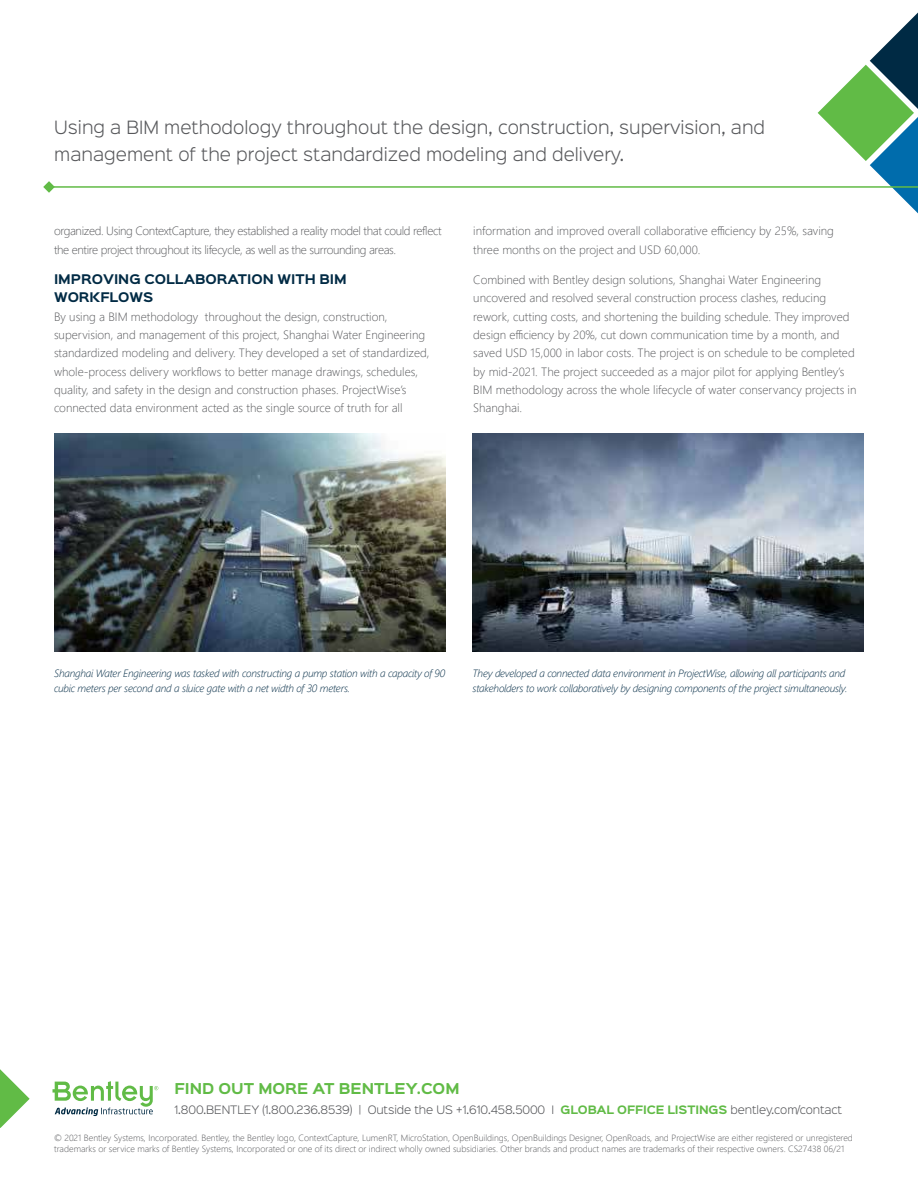
<style>
.page{position:relative;width:918px;height:1188px;background:#fff}
.page>*{position:absolute;margin:0;border:0;box-sizing:border-box;transform-origin:0 0}
.t1{font:300 16.5px/27px "Sinkin Sans 300";color:#57585b}
.t2{font:700 13.5px "Sinkin Sans 700";color:#61bb46}
.t3{font:300 12px/18.3px "Segoe UI";color:#57585b}
.t4{font:300 12px/18.3px "Segoe UI";letter-spacing:-.03em;color:#57585b}
.t5{font:700 12px/18.3px "Sinkin Sans 700";color:#002a44}
.t6{font:italic 300 10.5px/15px "Segoe UI";letter-spacing:-.02em;color:#002a44}
.t7{font:300 10.5px "Sinkin Sans 300";letter-spacing:-.01em;color:#57585b}
.t8{font:300 9px/10.8px "Segoe UI";color:#57585b}
.s1{font-family:"Sinkin Sans 700";font-weight:700;color:#61bb46}
</style>
<div class="page">
<svg style="left:818px;top:13px;width:100px;height:200px"></svg>
<svg style="left:0;top:1069px;width:30px;height:59px"></svg>
<svg style="left:52px;top:1081px;width:106px;height:35px"></svg>
<img style="left:54px;top:434px;width:392px;height:217px">
<img style="left:472px;top:434px;width:392px;height:218px">
<hr style="left:49px;top:186px;width:869px;height:2px;background:#61bb46">
<svg style="left:43px;top:181px;width:12px;height:12px"></svg>
<h1 class="t1" style="left:54px;top:115px;width:713px">Using a BIM methodology throughout the design, construction, supervision, and management of the project standardized modeling and delivery.</h1>
<p class="t4" style="left:54px;top:221px;width:389px">organized. Using ContextCapture, they established a reality model that could reflect the entire project throughout its lifecycle, as well as the surrounding areas.</p>
<p class="t5" style="left:54px;top:271px;width:294px">IMPROVING COLLABORATION WITH BIM<br>WORKFLOWS</p>
<p class="t3" style="left:54px;top:308px;width:377px">By using a BIM methodology throughout the design, construction, supervision, and management of this project, Shanghai Water Engineering standardized modeling and delivery. They developed a set of standardized, whole-process delivery workflows to better manage drawings, schedules, quality, and safety in the design and construction phases. ProjectWise’s connected data environment acted as the single source of truth for all</p>
<p class="t3" style="left:473px;top:221px;width:362px">information and improved overall collaborative efficiency by 25%, saving three months on the project and USD 60,000.</p>
<p class="t3" style="left:473px;top:272px;width:385px">Combined with Bentley design solutions, Shanghai Water Engineering uncovered and resolved several construction process clashes, reducing rework, cutting costs, and shortening the building schedule. They improved design efficiency by 20%, cut down communication time by a month, and saved USD 15,000 in labor costs. The project is on schedule to be completed by mid-2021. The project succeeded as a major pilot for applying Bentley’s BIM methodology across the whole lifecycle of water conservancy projects in Shanghai.</p>
<p class="t6" style="left:54px;top:667px;width:393px">Shanghai Water Engineering was tasked with constructing a pump station with a capacity of 90 cubic meters per second and a sluice gate with a net width of 30 meters.</p>
<p class="t6" style="left:472px;top:667px;width:376px">They developed a connected data environment in ProjectWise, allowing all participants and stakeholders to work collaboratively by designing components of the project simultaneously.</p>
<p class="t2" style="left:174px;top:1082px;width:287px">FIND OUT MORE AT BENTLEY.COM</p>
<p class="t7" style="left:174px;top:1104px;width:669px">1.800.BENTLEY (1.800.236.8539) | Outside the US +1.610.458.5000 I <span class="s1">GLOBAL OFFICE LISTINGS</span> bentley.com/contact</p>
<p class="t8" style="left:54px;top:1133px;width:801px">© 2021 Bentley Systems, Incorporated. Bentley, the Bentley logo, ContextCapture, LumenRT, MicroStation, OpenBuildings, OpenBuildings Designer, OpenRoads, and ProjectWise are either registered or unregistered trademarks or service marks of Bentley Systems, Incorporated or one of its direct or indirect wholly owned subsidiaries. Other brands and product names are trademarks of their respective owners. CS27438 06/21</p>
</div>
